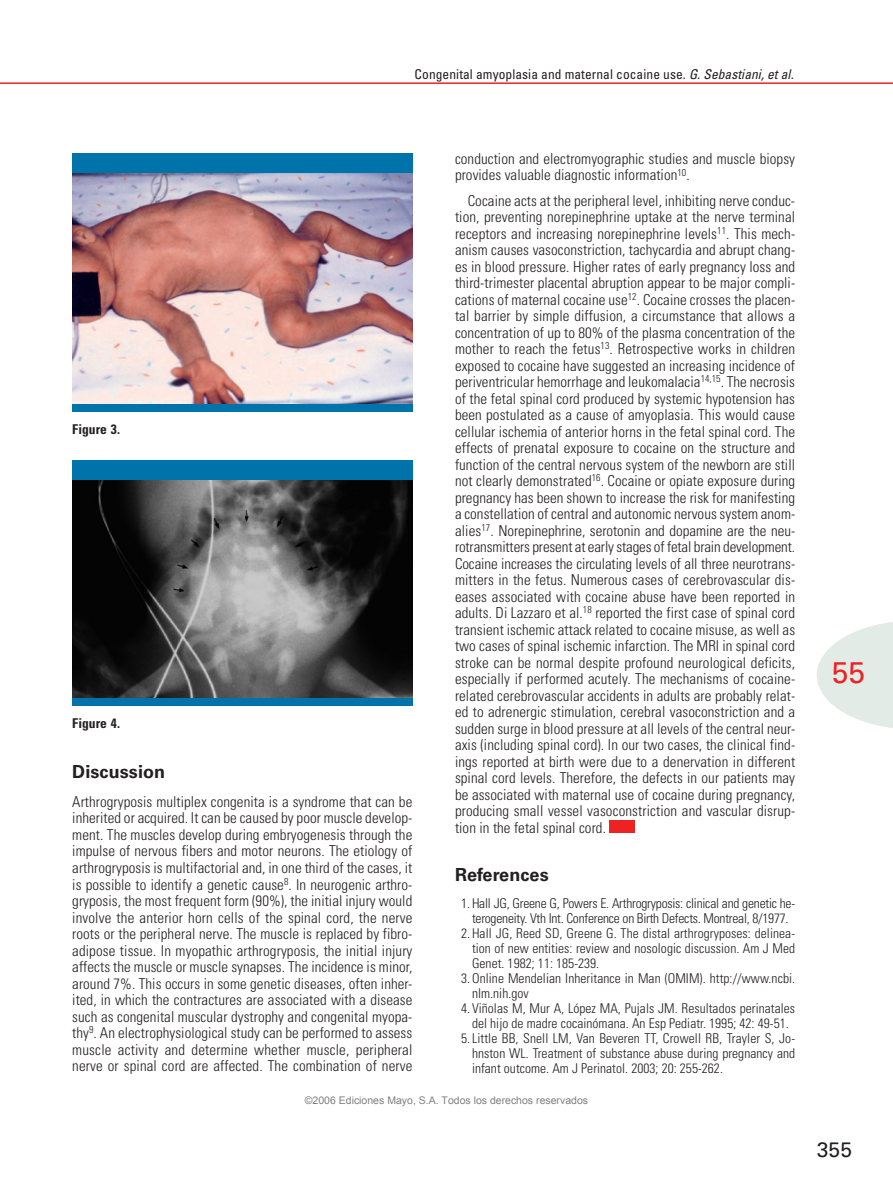
<style>
.page{position:relative;width:893px;height:1191px;background:#fff}
.page>*{position:absolute;margin:0;border:0;box-sizing:border-box;transform-origin:0 0}
.t1{font:30px "Univers LT Std";color:#ee2123}
.t2{font:21px "Univers LT Std";color:#231f20}
.t3{font:700 18px "Univers LT Std";letter-spacing:.005em;color:#231f20}
.t4{font:300 condensed 15px/16.5px "Univers LT Std";letter-spacing:.005em;color:#231f20;text-align:justify}
.t5{font:300 condensed 13.5px/15px "Univers LT Std";letter-spacing:.005em;color:#231f20;text-align:justify}
.t6{font:300 condensed 13.5px/15px "Univers LT Std";letter-spacing:-.015em;color:#231f20;text-align:center}
.t7{font:condensed 13.5px "Univers LT Std";letter-spacing:.005em;color:#231f20}
.t8{font:700 condensed 13.5px "Univers LT Std";letter-spacing:.005em;color:#231f20}
.t9{font:10.5px "Arial";color:#808080}
.s1{font-style:italic}
</style>
<div class="page">
<hr style="left:0;top:82px;width:893px;height:2px;background:#ee2123">
<svg style="left:817px;top:622px;width:76px;height:106px"></svg>
<div style="left:609px;top:820px;width:26px;height:12px;background:#ee2123"></div>
<img style="left:72px;top:173px;width:340px;height:231px">
<div style="left:72px;top:404px;width:340px;height:8px;background:#0074aa"></div>
<div style="left:72px;top:153px;width:340px;height:20px;background:#0074aa"></div>
<img style="left:72px;top:479px;width:340px;height:219px">
<div style="left:72px;top:698px;width:340px;height:8px;background:#0074aa"></div>
<div style="left:72px;top:460px;width:340px;height:19px;background:#0074aa"></div>
<p class="t7" style="left:415px;top:67px;width:380px">Congenital amyoplasia and maternal cocaine use. <span class="s1">G. Sebastiani, et al.</span></p>
<p class="t8" style="left:72px;top:423px;width:49px">Figure 3.</p>
<p class="t8" style="left:72px;top:717px;width:49px">Figure 4.</p>
<p class="t3" style="left:72px;top:762px;width:94px">Discussion</p>
<p class="t4" style="left:72px;top:794px;width:342px">Arthrogryposis multiplex congenita is a syndrome that can be inherited or acquired. It can be caused by poor muscle develop&shy;ment. The muscles develop during embryogenesis through the impulse of nervous fibers and motor neurons. The etiology of arthrogryposis is multifactorial and, in one third of the cases, it is possible to identify a genetic cause<sup>8</sup>. In neurogenic arthro&shy;gryposis, the most frequent form (90%), the initial injury would involve the anterior horn cells of the spinal cord, the nerve roots or the peripheral nerve. The muscle is replaced by fibro&shy;adipose tissue. In myopathic arthrogryposis, the initial injury affects the muscle or muscle synapses. The incidence is minor, around 7%. This occurs in some genetic diseases, often inher&shy;ited, in which the contractures are associated with a disease such as congenital muscular dystrophy and congenital myopa&shy;thy<sup>9</sup>. An electrophysiological study can be performed to assess muscle activity and determine whether muscle, peripheral nerve or spinal cord are affected. The combination of nerve</p>
<p class="t4" style="left:455px;top:151px;width:342px">conduction and electromyographic studies and muscle biopsy provides valuable diagnostic information<sup>10</sup>.</p>
<p class="t4" style="left:455px;top:193px;width:342px;text-indent:13px">Cocaine acts at the peripheral level, inhibiting nerve conduc&shy;tion, preventing norepinephrine uptake at the nerve terminal receptors and increasing norepinephrine levels<sup>11</sup>. This mech&shy;anism causes vasoconstriction, tachycardia and abrupt chang&shy;es in blood pressure. Higher rates of early pregnancy loss and third-trimester placental abruption appear to be major compli&shy;cations of maternal cocaine use<sup>12</sup>. Cocaine crosses the placen&shy;tal barrier by simple diffusion, a circumstance that allows a concentration of up to 80% of the plasma concentration of the mother to reach the fetus<sup>13</sup>. Retrospective works in children exposed to cocaine have suggested an increasing incidence of periventricular hemorrhage and leukomalacia<sup>14,15</sup>. The necrosis of the fetal spinal cord produced by systemic hypotension has been postulated as a cause of amyoplasia. This would cause cellular ischemia of anterior horns in the fetal spinal cord. The effects of prenatal exposure to cocaine on the structure and function of the central nervous system of the newborn are still not clearly demonstrated<sup>16</sup>. Cocaine or opiate exposure during pregnancy has been shown to increase the risk for manifesting a constellation of central and autonomic nervous system anom&shy;alies<sup>17</sup>. Norepinephrine, serotonin and dopamine are the neu&shy;rotransmitters present at early stages of fetal brain development.<br>Cocaine increases the circulating levels of all three neurotrans&shy;mitters in the fetus. Numerous cases of cerebrovascular dis&shy;eases associated with cocaine abuse have been reported in adults. Di Lazzaro et al.<sup>18</sup> reported the first case of spinal cord transient ischemic attack related to cocaine misuse, as well as two cases of spinal ischemic infarction. The MRI in spinal cord stroke can be normal despite profound neurological deficits, especially if performed acutely. The mechanisms of cocaine&shy;related cerebrovascular accidents in adults are probably relat&shy;ed to adrenergic stimulation, cerebral vasoconstriction and a sudden surge in blood pressure at all levels of the central neur&shy;axis (including spinal cord). In our two cases, the clinical find&shy;ings reported at birth were due to a denervation in different spinal cord levels. Therefore, the defects in our patients may be associated with maternal use of cocaine during pregnancy, producing small vessel vasoconstriction and vascular disrup&shy;tion in the fetal spinal cord.</p>
<p class="t3" style="left:455px;top:865px;width:95px">References</p>
<p class="t6" style="left:461px;top:897px;width:336px">1. Hall JG, Greene G, Powers E. Arthrogryposis: clinical and genetic he&shy;terogeneity. Vth Int. Conference on Birth Defects. Montreal, 8/1977.</p>
<p class="t5" style="left:472px;top:927px;width:325px;text-indent:-11px">2. Hall JG, Reed SD, Greene G. The distal arthrogryposes: delinea&shy;tion of new entities: review and nosologic discussion. Am J Med Genet. 1982; 11: 185-239.</p>
<p class="t5" style="left:472px;top:971px;width:325px;text-indent:-11px">3. Online Mendelian Inheritance in Man (OMIM). http://www.ncbi. nlm.nih.gov</p>
<p class="t5" style="left:461px;top:1001px;width:336px;text-align:center">4. Viñolas M, Mur A, López MA, Pujals JM. Resultados perinatales del hijo de madre cocainómana. An Esp Pediatr. 1995; 42: 49-51.</p>
<p class="t5" style="left:472px;top:1031px;width:325px;text-indent:-11px">5. Little BB, Snell LM, Van Beveren TT, Crowell RB, Trayler S, Jo&shy;hnston WL. Treatment of substance abuse during pregnancy and infant outcome. Am J Perinatol. 2003; 20: 255-262.</p>
<p class="t9" style="left:305px;top:1094px;width:285px">©2006 Ediciones Mayo, S.A. Todos los derechos reservados</p>
<h1 class="t1" style="left:832px;top:658px;width:35px">55</h1>
<h2 class="t2" style="left:817px;top:1139px;width:37px">355</h2>
</div>
